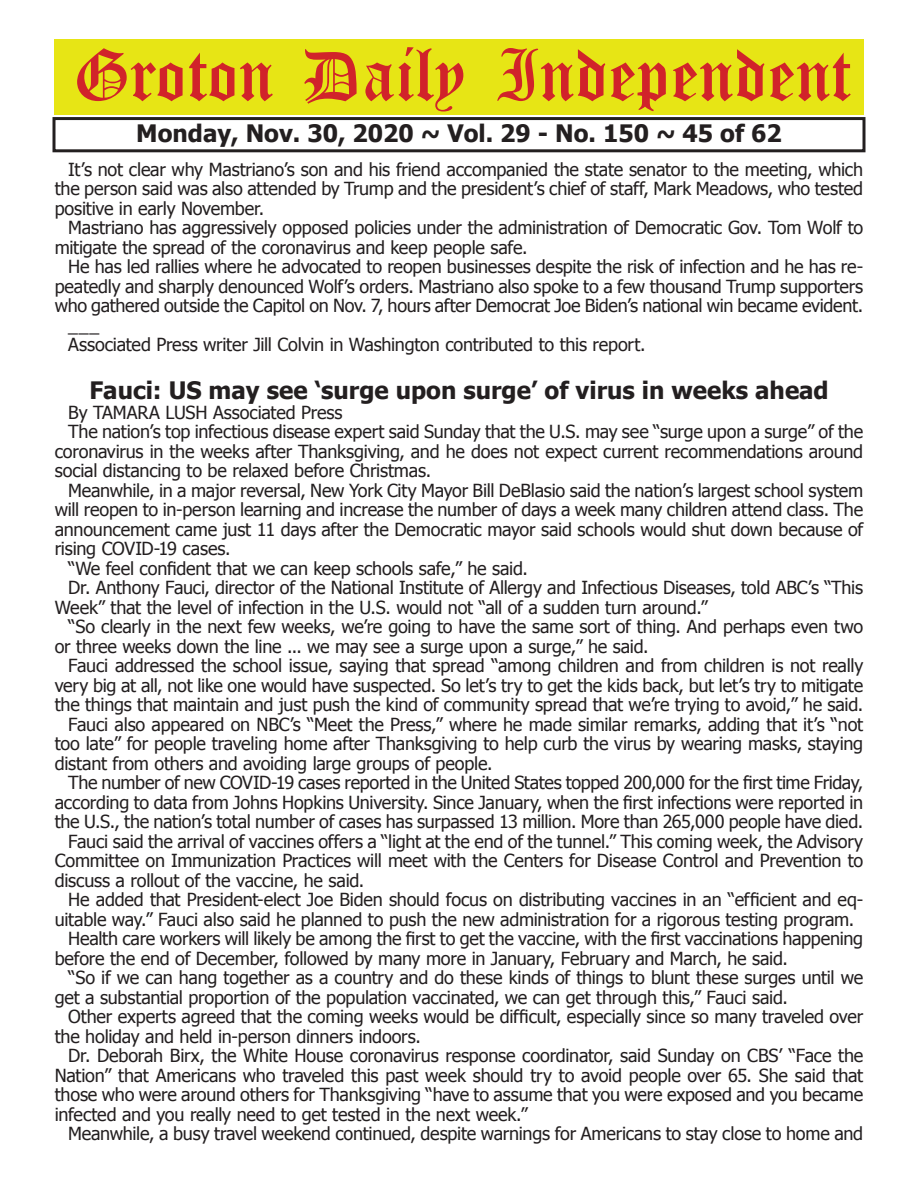
<style>
.page{position:relative;width:918px;height:1188px;background:#fff}
.page>*{position:absolute;margin:0;border:0;box-sizing:border-box;transform-origin:0 0}
.t1{font:54px "Old English Five";color:#d1232a}
.t2{font:700 24px "Tahoma";color:#231f20}
.t3{font:18px/19.5px "Tahoma";letter-spacing:-.01em;color:#231f20;text-align:justify}
</style>
<div class="page">
<div style="left:52px;top:117px;width:814px;height:35px;border:3px solid #231f20"></div>
<div style="left:54px;top:40px;width:810px;height:75px;background:#e7e515"></div>
<h1 class="t1" style="left:73px;top:50px;width:779px">Groton Daily Independent</h1>
<h2 class="t2" style="left:136px;top:116px;width:647px">Monday, Nov. 30, 2020 ~ Vol. 29 - No. 150 ~ 45 of 62</h2>
<p class="t3" style="left:55px;top:159px;width:810px;text-indent:14px">It’s not clear why Mastriano’s son and his friend accompanied the state senator to the meeting, which the person said was also attended by Trump and the president’s chief of staff, Mark Meadows, who tested positive in early November.</p>
<p class="t3" style="left:55px;top:217px;width:810px;text-indent:14px">Mastriano has aggressively opposed policies under the administration of Democratic Gov. Tom Wolf to mitigate the spread of the coronavirus and keep people safe.</p>
<p class="t3" style="left:68px;top:256px;width:796px">He has led rallies where he advocated to reopen businesses despite the risk of infection and he has re-</p>
<p class="t3" style="left:55px;top:276px;width:810px">peatedly and sharply denounced Wolf’s orders. Mastriano also spoke to a few thousand Trump supporters</p>
<p class="t3" style="left:55px;top:295px;width:810px">who gathered outside the Capitol on Nov. 7, hours after Democrat Joe Biden’s national win became evident.</p>
<p class="t3" style="left:68px;top:314px;width:33px">___</p>
<p class="t3" style="left:68px;top:334px;width:579px">Associated Press writer Jill Colvin in Washington contributed to this report.</p>
<h2 class="t2" style="left:89px;top:374px;width:741px">Fauci: US may see ‘surge upon surge’ of virus in weeks ahead</h2>
<p class="t3" style="left:68px;top:402px;width:276px">By TAMARA LUSH Associated Press</p>
<p class="t3" style="left:68px;top:421px;width:796px">The nation’s top infectious disease expert said Sunday that the U.S. may see “surge upon a surge” of the</p>
<p class="t3" style="left:55px;top:441px;width:810px">coronavirus in the weeks after Thanksgiving, and he does not expect current recommendations around</p>
<p class="t3" style="left:55px;top:460px;width:378px">social distancing to be relaxed before Christmas.</p>
<p class="t3" style="left:68px;top:480px;width:797px">Meanwhile, in a major reversal, New York City Mayor Bill DeBlasio said the nation’s largest school system</p>
<p class="t3" style="left:55px;top:499px;width:810px">will reopen to in-person learning and increase the number of days a week many children attend class. The</p>
<p class="t3" style="left:55px;top:519px;width:810px">announcement came just 11 days after the Democratic mayor said schools would shut down because of</p>
<p class="t3" style="left:55px;top:538px;width:177px">rising COVID-19 cases.</p>
<p class="t3" style="left:68px;top:558px;width:461px">“We feel confident that we can keep schools safe,” he said.</p>
<p class="t3" style="left:68px;top:577px;width:796px">Dr. Anthony Fauci, director of the National Institute of Allergy and Infectious Diseases, told ABC’s “This</p>
<p class="t3" style="left:55px;top:597px;width:654px">Week” that the level of infection in the U.S. would not “all of a sudden turn around.”</p>
<p class="t3" style="left:68px;top:616px;width:796px">“So clearly in the next few weeks, we’re going to have the same sort of thing. And perhaps even two</p>
<p class="t3" style="left:55px;top:636px;width:595px">or three weeks down the line ... we may see a surge upon a surge,” he said.</p>
<p class="t3" style="left:68px;top:655px;width:797px">Fauci addressed the school issue, saying that spread “among children and from children is not really</p>
<p class="t3" style="left:55px;top:675px;width:810px">very big at all, not like one would have suspected. So let’s try to get the kids back, but let’s try to mitigate</p>
<p class="t3" style="left:55px;top:694px;width:810px">the things that maintain and just push the kind of community spread that we’re trying to avoid,” he said.</p>
<p class="t3" style="left:68px;top:714px;width:797px">Fauci also appeared on NBC’s “Meet the Press,” where he made similar remarks, adding that it’s “not</p>
<p class="t3" style="left:55px;top:733px;width:810px">too late” for people traveling home after Thanksgiving to help curb the virus by wearing masks, staying</p>
<p class="t3" style="left:55px;top:753px;width:439px">distant from others and avoiding large groups of people.</p>
<p class="t3" style="left:68px;top:772px;width:797px">The number of new COVID-19 cases reported in the United States topped 200,000 for the first time Friday,</p>
<p class="t3" style="left:55px;top:792px;width:810px">according to data from Johns Hopkins University. Since January, when the first infections were reported in</p>
<p class="t3" style="left:55px;top:811px;width:810px">the U.S., the nation’s total number of cases has surpassed 13 million. More than 265,000 people have died.</p>
<p class="t3" style="left:68px;top:831px;width:796px">Fauci said the arrival of vaccines offers a “light at the end of the tunnel.” This coming week, the Advisory</p>
<p class="t3" style="left:55px;top:850px;width:810px">Committee on Immunization Practices will meet with the Centers for Disease Control and Prevention to</p>
<p class="t3" style="left:55px;top:870px;width:311px">discuss a rollout of the vaccine, he said.</p>
<p class="t3" style="left:68px;top:889px;width:796px">He added that President-elect Joe Biden should focus on distributing vaccines in an “efficient and eq-</p>
<p class="t3" style="left:55px;top:909px;width:801px">uitable way.” Fauci also said he planned to push the new administration for a rigorous testing program.</p>
<p class="t3" style="left:68px;top:928px;width:797px">Health care workers will likely be among the first to get the vaccine, with the first vaccinations happening</p>
<p class="t3" style="left:55px;top:948px;width:735px">before the end of December, followed by many more in January, February and March, he said.</p>
<p class="t3" style="left:68px;top:967px;width:796px">“So if we can hang together as a country and do these kinds of things to blunt these surges until we</p>
<p class="t3" style="left:55px;top:987px;width:735px">get a substantial proportion of the population vaccinated, we can get through this,” Fauci said.</p>
<p class="t3" style="left:68px;top:1006px;width:797px">Other experts agreed that the coming weeks would be difficult, especially since so many traveled over</p>
<p class="t3" style="left:55px;top:1026px;width:368px">the holiday and held in-person dinners indoors.</p>
<p class="t3" style="left:68px;top:1045px;width:797px">Dr. Deborah Birx, the White House coronavirus response coordinator, said Sunday on CBS’ “Face the</p>
<p class="t3" style="left:55px;top:1065px;width:810px">Nation” that Americans who traveled this past week should try to avoid people over 65. She said that</p>
<p class="t3" style="left:55px;top:1084px;width:810px">those who were around others for Thanksgiving “have to assume that you were exposed and you became</p>
<p class="t3" style="left:55px;top:1104px;width:474px">infected and you really need to get tested in the next week.”</p>
<p class="t3" style="left:68px;top:1123px;width:797px">Meanwhile, a busy travel weekend continued, despite warnings for Americans to stay close to home and</p>
</div>
